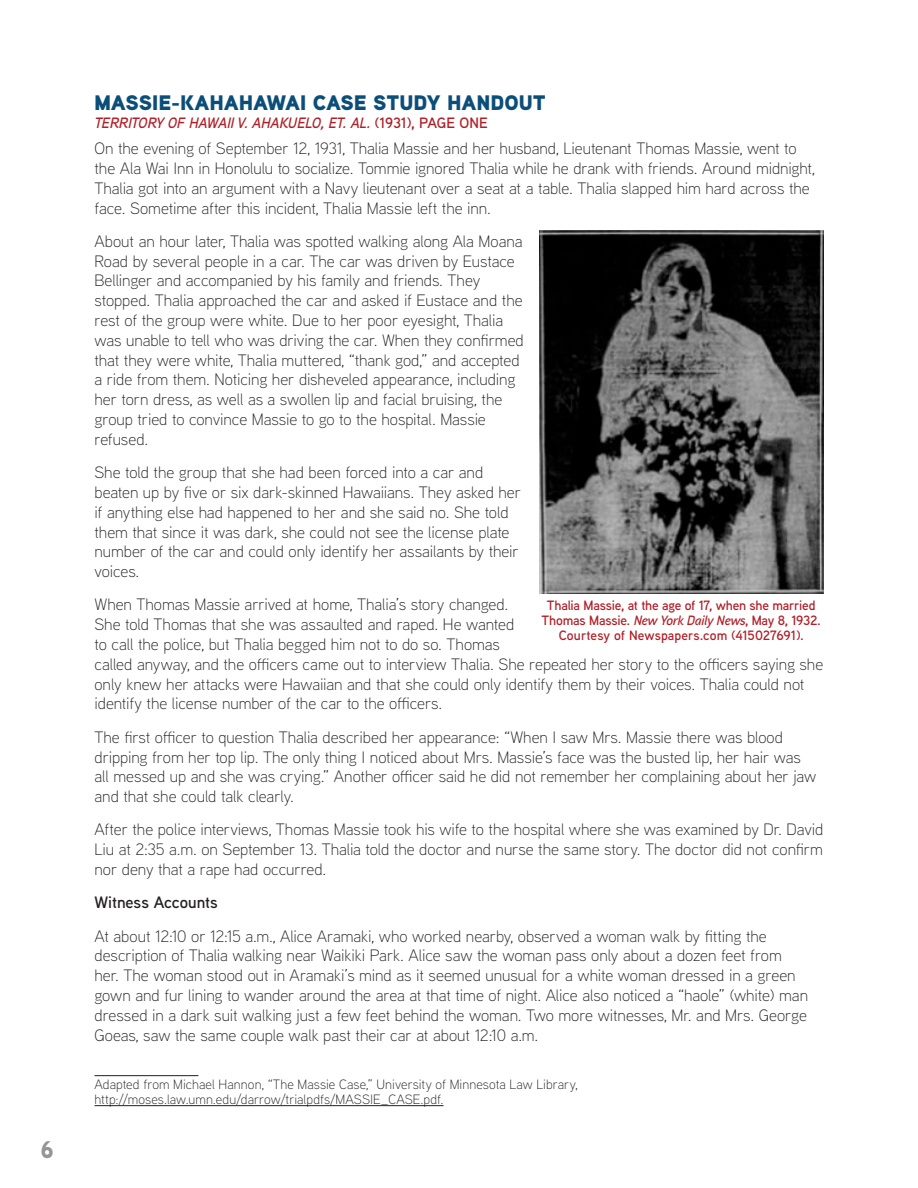
<style>
.page{position:relative;width:918px;height:1188px;background:#fff}
.page>*{position:absolute;margin:0;border:0;box-sizing:border-box;transform-origin:0 0}
.t1{font:900 24px "Aaux Next";color:#939598}
.H1-blue{font:900 21px "Aaux Next";color:#0a4e79}
.t2{font:300 16.5px/19.8px "Aaux Next";letter-spacing:-.005em;color:#231f20}
.t3{font:600 16.5px "Aaux Next";letter-spacing:-.005em;color:#231f20}
.H1-blue-2{font:italic 600 15px "Aaux Next";letter-spacing:-.01em;color:#b11f28}
.t4{font:300 13.5px/15px "Aaux Next";letter-spacing:.005em;color:#231f20}
.image_captions{font:600 13.5px/15px "Aaux Next";letter-spacing:-.01em;color:#b11f28;text-align:center}
.s1{font-style:normal}
.s2{font-style:italic}
</style>
<div class="page">
<hr style="left:94px;top:1075px;width:104px;height:1px;background:#231f20">
<hr style="left:94px;top:1105px;width:350px;height:1px;background:#231f20">
<img style="left:539px;top:231px;width:285px;height:363px">
<h1 class="t1" style="left:41px;top:1133px;width:15px">6</h1>
<p class="H1-blue" style="left:94px;top:87px;width:453px">MASSIE-KAHAHAWAI CASE STUDY HANDOUT</p>
<p class="H1-blue-2" style="left:94px;top:112px;width:395px">TERRITORY OF HAWAII V. AHAKUELO, ET. AL. <span class="s1">(1931), PAGE ONE</span></p>
<p class="t2" style="left:94px;top:138px;width:722px">On the evening of September 12, 1931, Thalia Massie and her husband, Lieutenant Thomas Massie, went to the Ala Wai Inn in Honolulu to socialize. Tommie ignored Thalia while he drank with friends. Around midnight, Thalia got into an argument with a Navy lieutenant over a seat at a table. Thalia slapped him hard across the face. Sometime after this incident, Thalia Massie left the inn.</p>
<p class="t2" style="left:94px;top:231px;width:431px">About an hour later, Thalia was spotted walking along Ala Moana Road by several people in a car. The car was driven by Eustace Bellinger and accompanied by his family and friends. They stopped. Thalia approached the car and asked if Eustace and the rest of the group were white. Due to her poor eyesight, Thalia was unable to tell who was driving the car. When they confirmed that they were white, Thalia muttered, “thank god,” and accepted a ride from them. Noticing her disheveled appearance, including her torn dress, as well as a swollen lip and facial bruising, the group tried to convince Massie to go to the hospital. Massie refused.</p>
<p class="t2" style="left:94px;top:462px;width:428px">She told the group that she had been forced into a car and beaten up by five or six dark-skinned Hawaiians. They asked her if anything else had happened to her and she said no. She told them that since it was dark, she could not see the license plate number of the car and could only identify her assailants by their voices.</p>
<p class="t2" style="left:94px;top:594px;width:730px">When Thomas Massie arrived at home, Thalia’s story changed.<br>She told Thomas that she was assaulted and raped. He wanted<br>to call the police, but Thalia begged him not to do so. Thomas<br>called anyway, and the officers came out to interview Thalia. She repeated her story to the officers saying she only knew her attacks were Hawaiian and that she could only identify them by their voices. Thalia could not identify the license number of the car to the officers.</p>
<p class="t2" style="left:94px;top:726px;width:723px">The first officer to question Thalia described her appearance: “When I saw Mrs. Massie there was blood dripping from her top lip. The only thing I noticed about Mrs. Massie’s face was the busted lip, her hair was all messed up and she was crying.” Another officer said he did not remember her complaining about her jaw and that she could talk clearly.</p>
<p class="t2" style="left:94px;top:819px;width:730px;text-align:justify">After the police interviews, Thomas Massie took his wife to the hospital where she was examined by Dr. David Liu at 2:35 a.m. on September 13. Thalia told the doctor and nurse the same story. The doctor did not confirm nor deny that a rape had occurred.</p>
<p class="t3" style="left:94px;top:891px;width:125px">Witness Accounts</p>
<p class="t2" style="left:94px;top:925px;width:715px">At about 12:10 or 12:15 a.m., Alice Aramaki, who worked nearby, observed a woman walk by fitting the description of Thalia walking near Waikiki Park. Alice saw the woman pass only about a dozen feet from her. The woman stood out in Aramaki’s mind as it seemed unusual for a white woman dressed in a green gown and fur lining to wander around the area at that time of night. Alice also noticed a “haole” (white) man dressed in a dark suit walking just a few feet behind the woman. Two more witnesses, Mr. and Mrs. George Goeas, saw the same couple walk past their car at about 12:10 a.m.</p>
<p class="t4" style="left:94px;top:1077px;width:485px">Adapted from Michael Hannon, “The Massie Case,” University of Minnesota Law Library, http://moses.law.umn.edu/darrow/trialpdfs/MASSIE_CASE.pdf.</p>
<p class="image_captions" style="left:542px;top:598px;width:281px">Thalia Massie, at the age of 17, when she married<br>Thomas Massie. <span class="s2">New York Daily News</span>, May 8, 1932.<br>Courtesy of Newspapers.com (415027691).</p>
</div>
